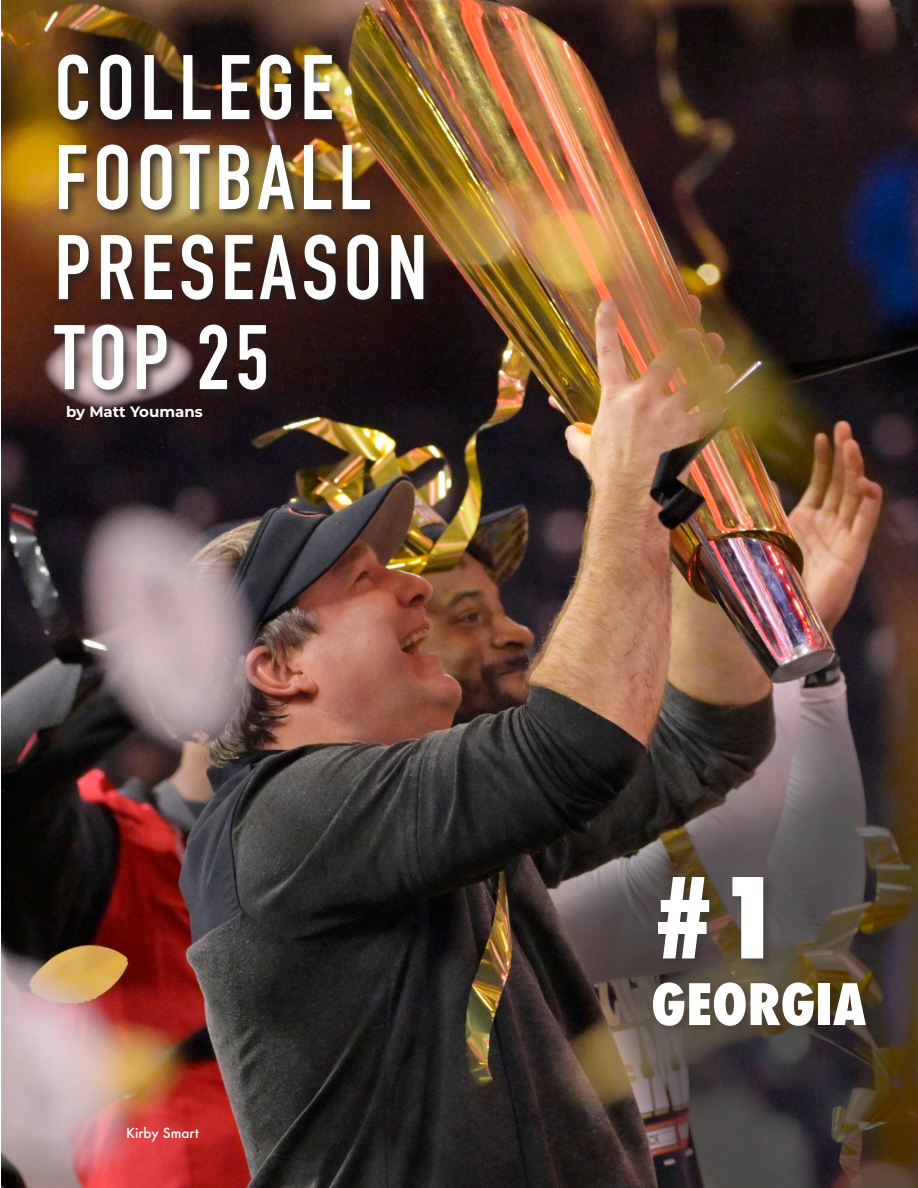
<style>
.page{position:relative;width:918px;height:1188px;background:#fff}
.page>*{position:absolute;margin:0;border:0;box-sizing:border-box;transform-origin:0 0}
.Story_Headline{font:800 condensed 108px "Futura";color:#fff}
.t1{font:700 90px/90px "DIN Condensed";letter-spacing:.06em;color:#fff}
.Story_Headline-2{font:800 condensed 55.5px "Futura";color:#fff}
.Mascot{font:700 15px "Montserrat";color:#fff}
.Quotes{font:500 13.5px "Futura";color:#fff}
</style>
<div class="page">
<img style="left:1px;top:0;width:917px;height:1188px">
<div style="left:52px;top:52px;width:384px;height:350px;background:#231f20;opacity:.75"></div>
<div style="left:650px;top:874px;width:228px;height:164px;background:#231f20;opacity:.3"></div>
<p class="t1" style="left:55px;top:42px;width:374px">COLLEGE<br>FOOTBALL<br>PRESEASON<br>TOP 25</p>
<p class="Mascot" style="left:66px;top:400px;width:138px">by Matt Youmans</p>
<p class="Quotes" style="left:126px;top:1123px;width:74px">Kirby Smart</p>
<p class="Story_Headline" style="left:651px;top:845px;width:132px">#1</p>
<p class="Story_Headline-2" style="left:651px;top:967px;width:217px">GEORGIA</p>
</div>
